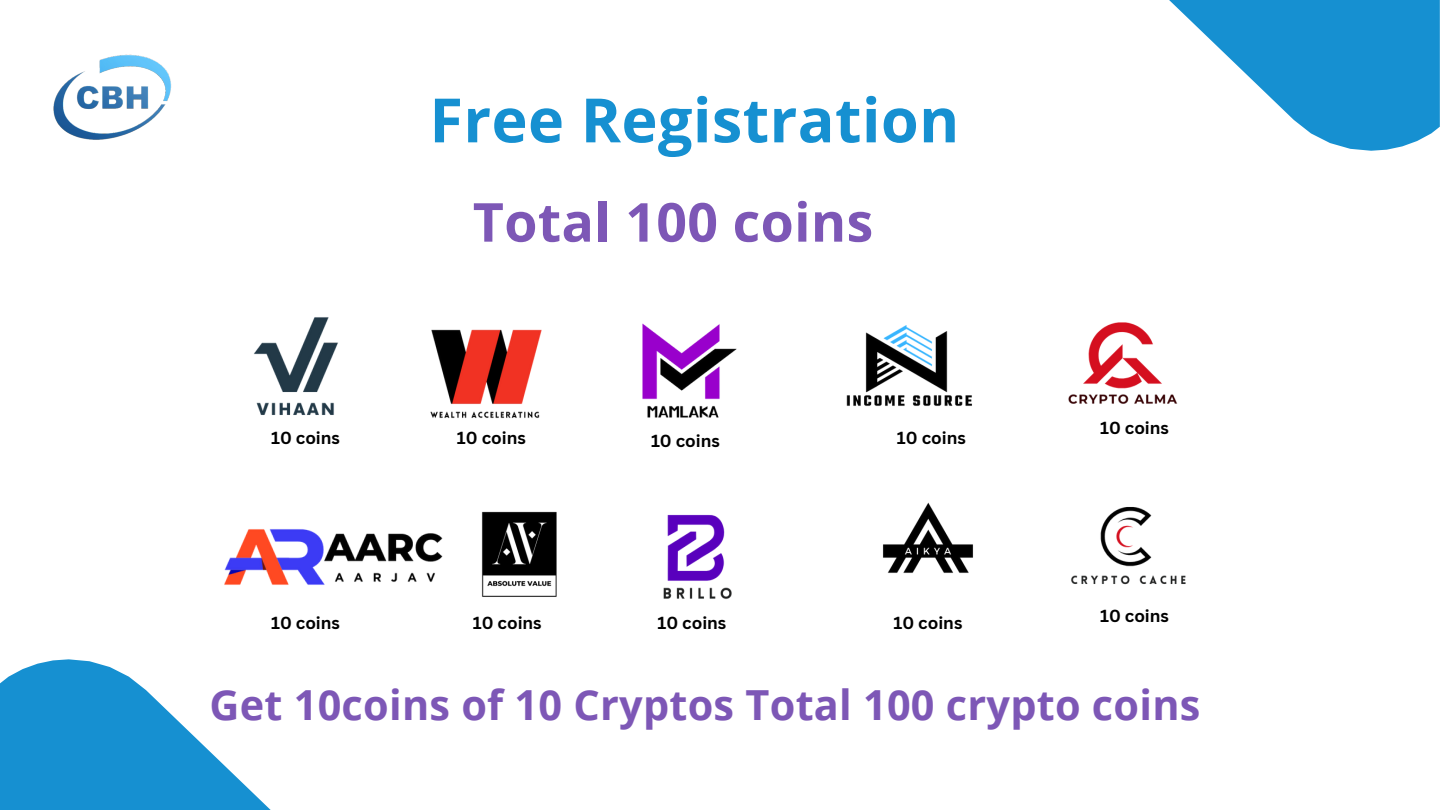
<style>
.page{position:relative;width:1440px;height:810px;background:#fff}
.page>*{position:absolute;margin:0;border:0;box-sizing:border-box;transform-origin:0 0}
.t1{font:700 61.1px "Open Sans";letter-spacing:.005em;color:#1690d1}
.t2{font:700 53.8px "Open Sans";letter-spacing:.005em;color:#7d57b6}
.t3{font:700 41.5px "Open Sans";letter-spacing:.005em;color:#7d57b6}
.t4{font:700 17px "Canva Sans";color:#000}
</style>
<div class="page">
<svg style="left:0;top:659px;width:271px;height:151px"></svg>
<svg style="left:1169px;top:0;width:271px;height:151px"></svg>
<img style="left:53px;top:54px;width:118px;height:86px">
<img style="left:254px;top:317px;width:84px;height:98px">
<img style="left:430px;top:329px;width:112px;height:89px">
<img style="left:642px;top:323px;width:95px;height:95px">
<img style="left:846px;top:325px;width:126px;height:81px">
<img style="left:1068px;top:322px;width:110px;height:82px">
<img style="left:1071px;top:507px;width:115px;height:78px">
<img style="left:883px;top:502px;width:90px;height:71px">
<img style="left:663px;top:514px;width:69px;height:85px">
<img style="left:224px;top:529px;width:219px;height:56px">
<img style="left:481px;top:511px;width:76px;height:86px">
<p class="t1" style="left:429px;top:77px;width:531px">Free Registration</p>
<p class="t2" style="left:473px;top:184px;width:402px">Total 100 coins</p>
<p class="t4" style="left:271px;top:426px;width:70px">10 coins</p>
<p class="t4" style="left:457px;top:426px;width:70px">10 coins</p>
<p class="t4" style="left:651px;top:429px;width:70px">10 coins</p>
<p class="t4" style="left:897px;top:426px;width:70px">10 coins</p>
<p class="t4" style="left:1100px;top:416px;width:70px">10 coins</p>
<p class="t4" style="left:271px;top:611px;width:70px">10 coins</p>
<p class="t4" style="left:473px;top:611px;width:70px">10 coins</p>
<p class="t4" style="left:657px;top:611px;width:70px">10 coins</p>
<p class="t4" style="left:894px;top:611px;width:70px">10 coins</p>
<p class="t4" style="left:1100px;top:604px;width:70px">10 coins</p>
<p class="t3" style="left:210px;top:676px;width:992px">Get 10coins of 10 Cryptos Total 100 crypto coins</p>
</div>
